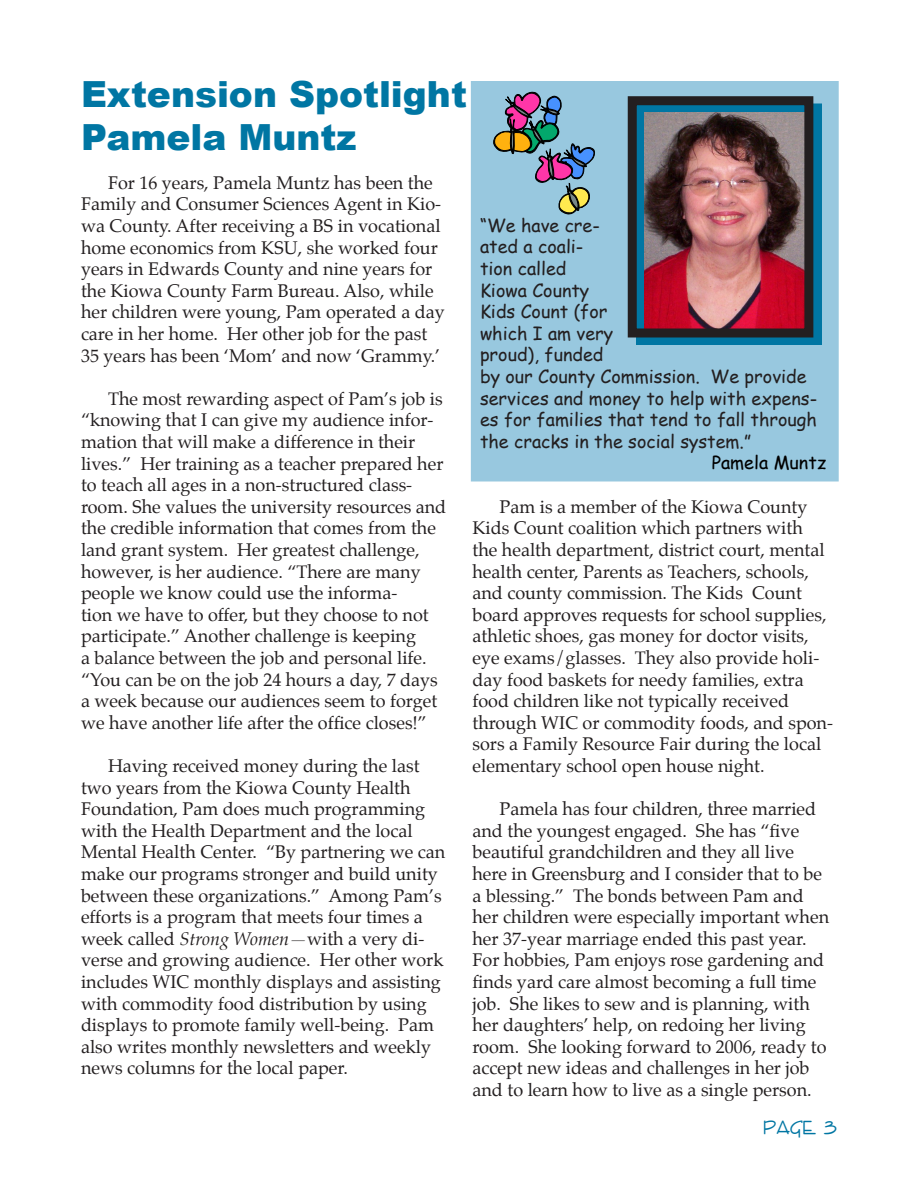
<style>
.page{position:relative;width:918px;height:1188px;background:#fff}
.page>*{position:absolute;margin:0;border:0;box-sizing:border-box;transform-origin:0 0}
.Teal_Header__1{font:900 36px/43.2px "Arial";color:#0076a3}
.Body_text{font:18px/21.6px "Palatino";color:#231f20}
.Spotlight_Quote{font:18px/21.6px "Comic Sans MS";color:#231f20}
.t1{font:18px "Comic Sans MS";color:#000}
.t2{font:18px "Enview Normal";color:#0076a3}
.s1{font-style:italic}
</style>
<div class="page">
<div style="left:472px;top:82px;width:365px;height:398px;background:#98c8df"></div>
<div style="left:471px;top:81px;width:368px;height:401px;border:3px solid #98c8df"></div>
<svg style="left:475px;top:81px;width:128px;height:134px"></svg>
<div style="left:636px;top:104px;width:186px;height:241px;border:9px solid #0076a3"></div>
<img style="left:644px;top:112px;width:159px;height:216px">
<div style="left:628px;top:96px;width:185px;height:242px;border:9px solid #231f20"></div>
<p class="Teal_Header__1" style="left:81px;top:73px;width:387px">Extension Spotlight<br>Pamela Muntz</p>
<p class="Body_text" style="left:81px;top:173px;width:365px;text-indent:27px">For 16 years, Pamela Muntz has been the Family and Consumer Sciences Agent in Kio&shy;wa County. After receiving a BS in vocational home economics from KSU, she worked four years in Edwards County and nine years for the Kiowa County Farm Bureau. Also, while her children were young, Pam operated a day care in her home. Her other job for the past 35 years has been ‘Mom’ and now ‘Grammy.’</p>
<p class="Body_text" style="left:81px;top:389px;width:367px;text-indent:27px">The most rewarding aspect of Pam’s job is “knowing that I can give my audience infor&shy;mation that will make a difference in their lives.” Her training as a teacher prepared her to teach all ages in a non-structured class&shy;room. She values the university resources and the credible information that comes from the land grant system. Her greatest challenge, however, is her audience. “There are many people we know could use the informa-<br>tion we have to offer, but they choose to not participate.” Another challenge is keeping<br>a balance between the job and personal life. “You can be on the job 24 hours a day, 7 days a week because our audiences seem to forget we have another life after the office closes!”</p>
<p class="Body_text" style="left:81px;top:757px;width:366px;text-indent:27px">Having received money during the last two years from the Kiowa County Health Foundation, Pam does much programming with the Health Department and the local Mental Health Center. “By partnering we can make our programs stronger and build unity between these organizations.” Among Pam’s efforts is a program that meets four times a week called <span class="s1">Strong Women—</span>with a very di&shy;verse and growing audience. Her other work includes WIC monthly displays and assisting with commodity food distribution by using displays to promote family well-being. Pam also writes monthly newsletters and weekly news columns for the local paper.</p>
<p class="Spotlight_Quote" style="left:480px;top:214px;width:339px">“We have cre-<br>ated a coali-<br>tion called<br>Kiowa County<br>Kids Count (for<br>which I am very<br>proud), funded<br>by our County Commission. We provide services and money to help with expens&shy;es for families that tend to fall through the cracks in the social system.”</p>
<p class="t1" style="left:712px;top:450px;width:116px">Pamela Muntz</p>
<p class="Body_text" style="left:472px;top:497px;width:362px;text-indent:27px">Pam is a member of the Kiowa County Kids Count coalition which partners with<br>the health department, district court, mental health center, Parents as Teachers, schools, and county commission. The Kids Count board approves requests for school supplies, athletic shoes, gas money for doctor visits, eye exams/glasses. They also provide holi&shy;day food baskets for needy families, extra food children like not typically received through WIC or commodity foods, and spon&shy;sors a Family Resource Fair during the local elementary school open house night.</p>
<p class="Body_text" style="left:472px;top:800px;width:358px;text-indent:27px">Pamela has four children, three married and the youngest engaged. She has “five beautiful grandchildren and they all live here in Greensburg and I consider that to be a blessing.” The bonds between Pam and her children were especially important when her 37-year marriage ended this past year.<br>For hobbies, Pam enjoys rose gardening and finds yard care almost becoming a full time job. She likes to sew and is planning, with her daughters’ help, on redoing her living room. She looking forward to 2006, ready to accept new ideas and challenges in her job and to learn how to live as a single person.</p>
<p class="t2" style="left:764px;top:1116px;width:74px">Page 3</p>
</div>
